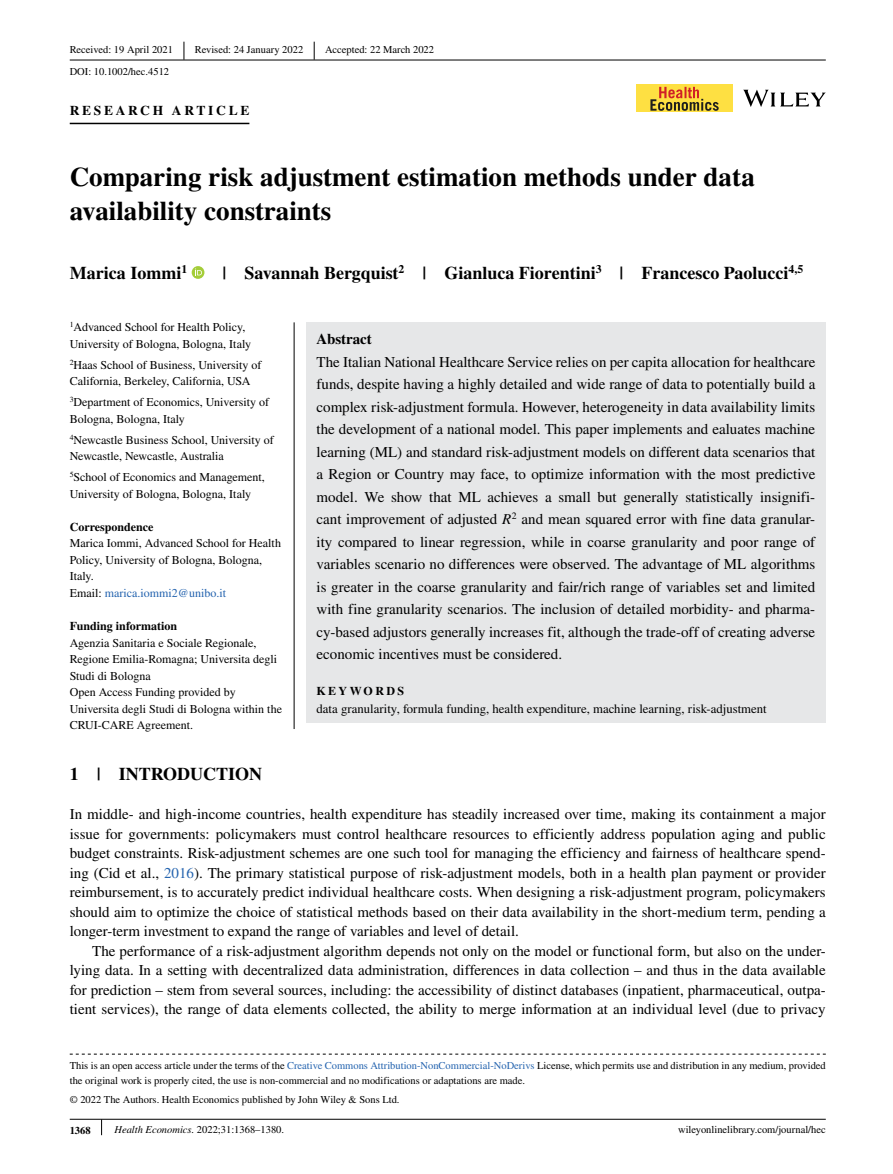
<style>
.page{position:relative;width:893px;height:1174px;background:#fff}
.page>*{position:absolute;margin:0;border:0;box-sizing:border-box;transform-origin:0 0}
.t1{font:700 27px/34.5px "STIX";color:#000}
.t2{font:700 18px "STIX";color:#000}
.t3{font:15px/22.5px "STIX";color:#000;text-align:justify}
.t4{font:700 15px "STIX";color:#000}
.t5{font:700 13.5px "STIX";letter-spacing:.2em;color:#000}
.t6{font:12.75px "STIX";color:#000}
.t7{font:12px/16.5px "STIX";color:#000}
.t8{font:700 12px "STIX";color:#000}
.t9{font:700 12px "STIX";letter-spacing:.2em;color:#000}
.t10{font:10.5px/15px "STIX";color:#000}
.t11{font:700 10.5px "STIX";color:#000}
.s1{color:#2564af}
.s2{font-style:italic}
</style>
<div class="page">
<svg style="left:101px;top:1119px;width:1px;height:16px"></svg>
<hr style="left:70px;top:60px;width:756px;height:1px;background:#000">
<hr style="left:70px;top:1118px;width:756px;height:1px;background:#000">
<div style="left:306px;top:322px;width:520px;height:401px;background:#e6e7e8"></div>
<hr style="left:70px;top:123px;width:179px;height:1px;background:#000">
<svg style="left:192px;top:266px;width:12px;height:13px"></svg>
<svg style="left:195px;top:268px;width:7px;height:7px"></svg>
<svg style="left:184px;top:42px;width:1px;height:18px"></svg>
<svg style="left:314px;top:42px;width:1px;height:18px"></svg>
<svg style="left:743px;top:90px;width:83px;height:17px"></svg>
<div style="left:636px;top:85px;width:97px;height:27px;background:#fee042"></div>
<svg style="left:650px;top:87px;width:69px;height:24px"></svg>
<svg style="left:70px;top:1053px;width:756px;height:1px"></svg>
<hr style="left:294px;top:322px;width:1px;height:407px;background:#000">
<p class="t10" style="left:70px;top:43px;width:105px">Received: 19 April 2021</p>
<p class="t10" style="left:195px;top:43px;width:110px">Revised: 24 January 2022</p>
<p class="t10" style="left:325px;top:43px;width:111px">Accepted: 22 March 2022</p>
<p class="t10" style="left:70px;top:64px;width:101px">DOI: 10.1002/hec.4512</p>
<p class="t5" style="left:70px;top:103px;width:181px">RESEARCH ARTICLE</p>
<h1 class="t1" style="left:70px;top:159px;width:687px">Comparing risk adjustment estimation methods under data availability constraints</h1>
<p class="t2" style="left:70px;top:262px;width:119px">Marica Iommi<sup>1</sup></p>
<p class="t2" style="left:222px;top:262px;width:582px">| Savannah Bergquist<sup>2</sup> | Gianluca Fiorentini<sup>3</sup> | Francesco Paolucci<sup>4,5</sup></p>
<p class="t7" style="left:70px;top:320px;width:183px"><sup>1</sup>Advanced School for Health Policy,<br>University of Bologna, Bologna, Italy</p>
<p class="t7" style="left:70px;top:357px;width:193px"><sup>2</sup>Haas School of Business, University of<br>California, Berkeley, California, USA</p>
<p class="t7" style="left:70px;top:395px;width:201px"><sup>3</sup>Department of Economics, University of<br>Bologna, Bologna, Italy</p>
<p class="t7" style="left:70px;top:432px;width:206px"><sup>4</sup>Newcastle Business School, University of<br>Newcastle, Newcastle, Australia</p>
<p class="t7" style="left:70px;top:470px;width:197px"><sup>5</sup>School of Economics and Management,<br>University of Bologna, Bologna, Italy</p>
<p class="t8" style="left:70px;top:520px;width:85px">Correspondence</p>
<p class="t7" style="left:70px;top:536px;width:213px">Marica Iommi, Advanced School for Health<br>Policy, University of Bologna, Bologna,<br>Italy.<br>Email: <span class="s1">marica.iommi2@unibo.it</span></p>
<p class="t8" style="left:70px;top:619px;width:109px">Funding information</p>
<p class="t7" style="left:70px;top:635px;width:214px">Agenzia Sanitaria e Sociale Regionale, Regione Emilia-Romagna; Universita degli Studi di Bologna<br>Open Access Funding provided by Universita degli Studi di Bologna within the CRUI-CARE Agreement.</p>
<p class="t4" style="left:316px;top:330px;width:57px">Abstract</p>
<p class="t3" style="left:316px;top:351px;width:500px">The Italian National Healthcare Service relies on per capita allocation for healthcare funds, despite having a highly detailed and wide range of data to potentially build a complex risk-adjustment formula. However, heterogeneity in data availability limits the development of a national model. This paper implements and ealuates machine learning (ML) and standard risk-adjustment models on different data scenarios that a Region or Country may face, to optimize information with the most predictive model. We show that ML achieves a small but generally statistically insignifi&shy;cant improvement of adjusted <span class="s2">R</span><sup>2</sup> and mean squared error with fine data granular&shy;ity compared to linear regression, while in coarse granularity and poor range of variables scenario no differences were observed. The advantage of ML algorithms is greater in the coarse granularity and fair/rich range of variables set and limited with fine granularity scenarios. The inclusion of detailed morbidity- and pharma&shy;cy-based adjustors generally increases fit, although the trade-off of creating adverse economic incentives must be considered.</p>
<p class="t9" style="left:316px;top:684px;width:89px">KEYWORDS</p>
<p class="t6" style="left:316px;top:699px;width:452px">data granularity, formula funding, health expenditure, machine learning, risk-adjustment</p>
<p class="t2" style="left:70px;top:763px;width:194px">1 | INTRODUCTION</p>
<p class="t3" style="left:70px;top:805px;width:758px;line-height:19.5px">In middle- and high-income countries, health expenditure has steadily increased over time, making its containment a major issue for governments: policymakers must control healthcare resources to efficiently address population aging and public budget constraints. Risk-adjustment schemes are one such tool for managing the efficiency and fairness of healthcare spend&shy;ing (Cid et al., <span class="s1">2016</span>). The primary statistical purpose of risk-adjustment models, both in a health plan payment or provider reimbursement, is to accurately predict individual healthcare costs. When designing a risk-adjustment program, policymakers should aim to optimize the choice of statistical methods based on their data availability in the short-medium term, pending a longer-term investment to expand the range of variables and level of detail.</p>
<p class="t3" style="left:70px;top:941px;width:758px;line-height:19.5px;text-indent:22px">The performance of a risk-adjustment algorithm depends not only on the model or functional form, but also on the under&shy;lying data. In a setting with decentralized data administration, differences in data collection – and thus in the data available for prediction – stem from several sources, including: the accessibility of distinct databases (inpatient, pharmaceutical, outpa&shy;tient services), the range of data elements collected, the ability to merge information at an individual level (due to privacy</p>
<p class="t10" style="left:70px;top:1058px;width:758px">This is an open access article under the terms of the <span class="s1">Creative Commons Attribution-NonCommercial-NoDerivs</span> License, which permits use and distribution in any medium, provided the original work is properly cited, the use is non-commercial and no modifications or adaptations are made.</p>
<p class="t10" style="left:70px;top:1093px;width:331px">© 2022 The Authors. Health Economics published by John Wiley &amp; Sons Ltd.</p>
<p class="t10" style="left:114px;top:1123px;width:171px"><span class="s2">Health Economics.</span> 2022;31:1368–1380.</p>
<p class="t10" style="left:678px;top:1123px;width:149px">wileyonlinelibrary.com/journal/hec</p>
<p class="t11" style="left:70px;top:1123px;width:22px">1368</p>
</div>
